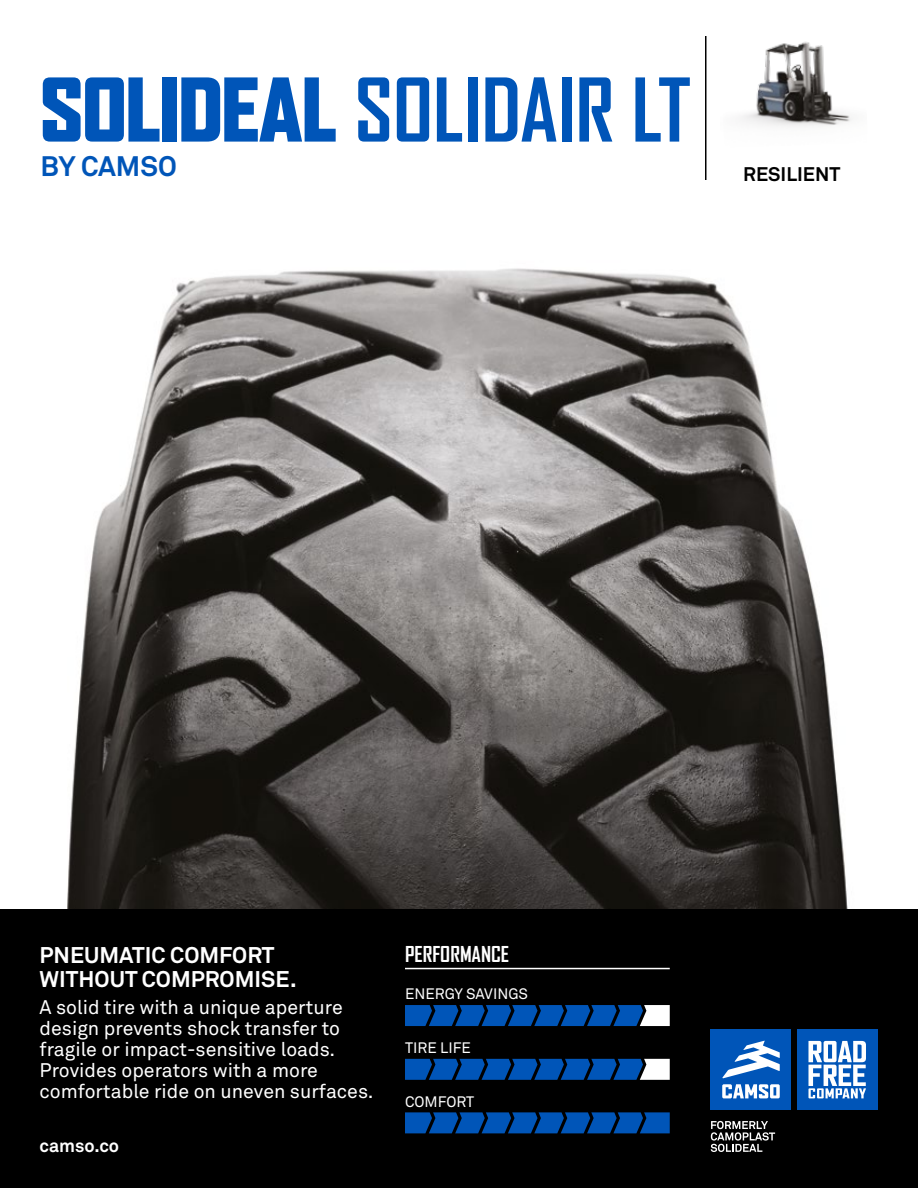
<style>
.page{position:relative;width:918px;height:1188px;background:#fff}
.page>*{position:absolute;margin:0;border:0;box-sizing:border-box;transform-origin:0 0}
.t1{font:700 84px "Agency FB";color:#0055b8}
.t2{font:700 27.9px "Akkurat Office";color:#0055b8}
.t3{font:700 22.5px/24px "Akkurat Office";color:#fff}
.t4{font:700 21px "Agency FB";color:#fff}
.t5{font:19.5px/21px "Akkurat Office";color:#fff}
.t6{font:700 19.5px "Akkurat Office";color:#000}
.t7{font:700 18px "Akkurat Office";color:#fff}
.t8{font:15px "Akkurat Office";color:#fff}
.s1{font-weight:900}
</style>
<div class="page">
<img style="left:67px;top:90px;width:781px;height:819px">
<div style="left:0;top:909px;width:918px;height:279px;background:#000"></div>
<hr style="left:705px;top:36px;width:1px;height:144px;background:#000">
<img style="left:716px;top:42px;width:136px;height:106px">
<div style="left:711px;top:1029px;width:80px;height:81px;background:#0055b8"></div>
<svg style="left:722px;top:1084px;width:58px;height:14px"></svg>
<svg style="left:722px;top:1041px;width:58px;height:37px"></svg>
<div style="left:797px;top:1029px;width:81px;height:81px;background:#0055b8"></div>
<svg style="left:808px;top:1041px;width:58px;height:57px"></svg>
<svg style="left:711px;top:1121px;width:64px;height:31px"></svg>
<hr style="left:405px;top:968px;width:265px;height:1px;background:#fff">
<svg style="left:405px;top:1005px;width:265px;height:21px;background:#195ba9"></svg>
<svg style="left:405px;top:1059px;width:265px;height:21px;background:#185ba8"></svg>
<svg style="left:405px;top:1112px;width:265px;height:21px;background:#00499f"></svg>
<h1 class="t1" style="left:40px;top:61px;width:652px"><span class="s1">SOLIDEAL</span> SOLIDAIR LT</h1>
<h2 class="t2" style="left:40px;top:149px;width:138px">BY CAMSO</h2>
<p class="t6" style="left:743px;top:162px;width:99px">RESILIENT</p>
<p class="t3" style="left:40px;top:943px;width:259px">PNEUMATIC COMFORT<br>WITHOUT COMPROMISE.</p>
<p class="t5" style="left:40px;top:997px;width:335px">A solid tire with a unique aperture design prevents shock transfer to fragile or impact-sensitive loads.<br>Provides operators with a more comfortable ride on uneven surfaces.</p>
<p class="t7" style="left:40px;top:1134px;width:81px">camso.co</p>
<p class="t4" style="left:405px;top:942px;width:106px">PERFORMANCE</p>
<p class="t8" style="left:405px;top:985px;width:125px">ENERGY SAVINGS</p>
<p class="t8" style="left:405px;top:1039px;width:67px">TIRE LIFE</p>
<p class="t8" style="left:405px;top:1093px;width:71px">COMFORT</p>
</div>
